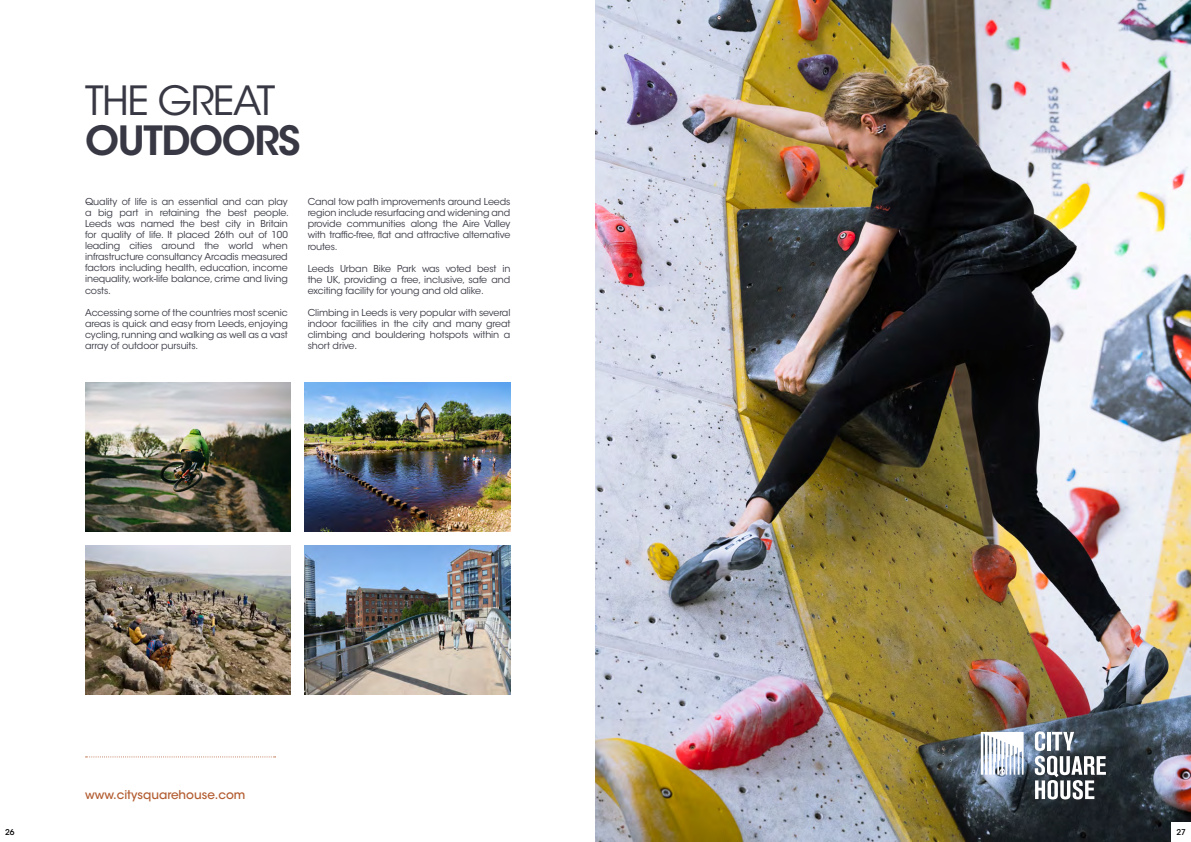
<style>
.page{position:relative;width:1191px;height:842px;background:#fff}
.page>*{position:absolute;margin:0;border:0;box-sizing:border-box;transform-origin:0 0}
.t1{font:40px "ITC Avant Garde Std";letter-spacing:-.035em;color:#373843}
.t2{font:600 40px "ITC Avant Garde Std";letter-spacing:-.035em;color:#373843}
.t3{font:500 12px "ITC Avant Garde Std";color:#b35c30}
.t4{font:9.5px/11px "ITC Avant Garde Std";letter-spacing:-.01em;color:#373843;text-align:justify}
.t5{font:500 8px "ITC Avant Garde Std";color:#000}
</style>
<div class="page">
<img style="left:595px;top:0;width:596px;height:842px">
<svg style="left:980px;top:732px;width:43px;height:43px"></svg>
<svg style="left:1034px;top:731px;width:72px;height:68px"></svg>
<svg style="left:86px;top:756px;width:189px;height:1px"></svg>
<img style="left:305px;top:383px;width:205px;height:148px">
<img style="left:85px;top:546px;width:206px;height:148px">
<img style="left:305px;top:546px;width:205px;height:148px">
<img style="left:85px;top:383px;width:206px;height:148px">
<div style="left:1171px;top:822px;width:20px;height:20px;background:#fff"></div>
<h1 class="t1" style="left:85px;top:76px;width:192px">THE GREAT</h1>
<h1 class="t2" style="left:85px;top:115px;width:217px">OUTDOORS</h1>
<p class="t4" style="left:85px;top:197px;width:205px;text-align:left">Quality of life is an essential and can play a big part in retaining the best people.<br>Leeds was named the best city in Britain for quality of life. It placed 26th out of 100 leading cities around the world when infrastructure consultancy Arcadis measured factors including health, education, income inequality, work-life balance, crime and living costs.</p>
<p class="t4" style="left:85px;top:307px;width:204px">Accessing some of the countries most scenic areas is quick and easy from Leeds, enjoying cycling, running and walking as well as a vast array of outdoor pursuits.</p>
<p class="t4" style="left:308px;top:197px;width:204px">Canal tow path improvements around Leeds region include resurfacing and widening and provide communities along the Aire Valley with traffic-free, flat and attractive alternative routes.</p>
<p class="t4" style="left:308px;top:263px;width:204px">Leeds Urban Bike Park was voted best in the UK, providing a free, inclusive, safe and exciting facility for young and old alike.</p>
<p class="t4" style="left:308px;top:307px;width:204px">Climbing in Leeds is very popular with several indoor facilities in the city and many great climbing and bouldering hotspots within a short drive.</p>
<p class="t3" style="left:85px;top:788px;width:162px">www.citysquarehouse.com</p>
<p class="t5" style="left:5px;top:827px;width:11px">26</p>
<p class="t5" style="left:1176px;top:827px;width:11px">27</p>
</div>
